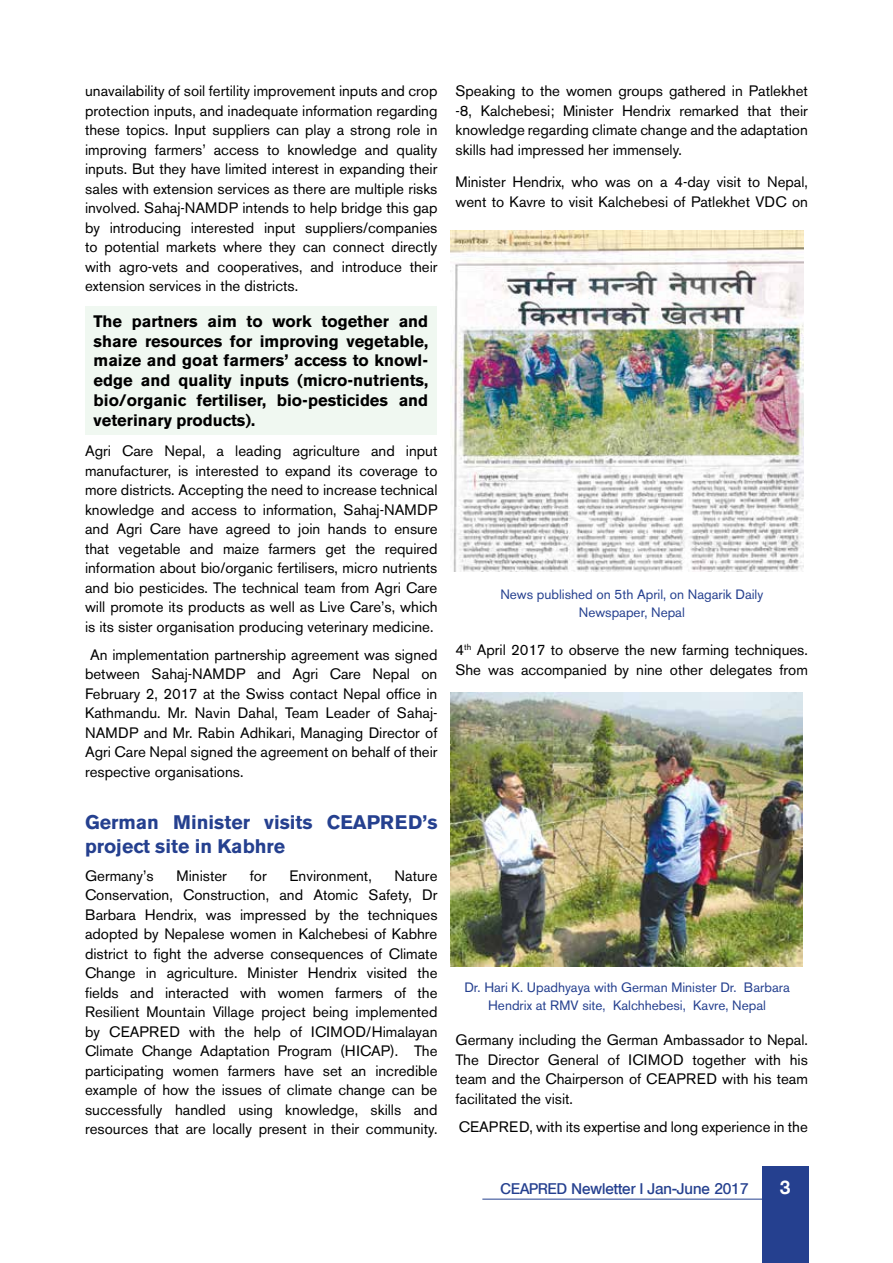
<style>
.page{position:relative;width:893px;height:1263px;background:#fff}
.page>*{position:absolute;margin:0;border:0;box-sizing:border-box;transform-origin:0 0}
.t1{font:700 19.5px/24px "Akzidenz Grotesk BE";color:#25408f}
.t2{font:700 18px "Olympia";color:#fff}
.t3{font:700 16.5px/19.8px "Akzidenz Grotesk BE";color:#000;text-align:justify}
.t4{font:15px/19.5px "Akzidenz Grotesk BE";color:#000;text-align:justify}
.t5{font:600 15px "Olympia";color:#25408f}
.t6{font:13.5px/18px "Akzidenz Grotesk BE";color:#25408f;text-align:center}
</style>
<div class="page">
<div style="left:85px;top:306px;width:352px;height:128px;background:#f0f8f1"></div>
<img style="left:451px;top:231px;width:352px;height:341px">
<img style="left:451px;top:693px;width:352px;height:273px">
<div style="left:762px;top:1166px;width:47px;height:97px;background:#25408f"></div>
<hr style="left:482px;top:1199px;width:281px;height:1px;background:#25408f">
<p class="t4" style="left:85px;top:81px;width:354px">unavailability of soil fertility improvement inputs and crop protection inputs, and inadequate information regarding these topics. Input suppliers can play a strong role in improving farmers’ access to knowledge and quality inputs. But they have limited interest in expanding their sales with extension services as there are multiple risks involved. Sahaj-NAMDP intends to help bridge this gap by introducing interested input suppliers/companies to potential markets where they can connect directly with agro-vets and cooperatives, and introduce their extension services in the districts.</p>
<p class="t3" style="left:94px;top:311px;width:336px">The partners aim to work together and share resources for improving vegetable, maize and goat farmers’ access to knowl&shy;edge and quality inputs (micro-nutrients, bio/organic fertiliser, bio-pesticides and veterinary products).</p>
<p class="t4" style="left:85px;top:441px;width:354px">Agri Care Nepal, a leading agriculture and input manufacturer, is interested to expand its coverage to more districts. Accepting the need to increase technical knowledge and access to information, Sahaj-NAMDP and Agri Care have agreed to join hands to ensure that vegetable and maize farmers get the required information about bio/organic fertilisers, micro nutrients and bio pesticides. The technical team from Agri Care will promote its products as well as Live Care’s, which is its sister organisation producing veterinary medicine.</p>
<p class="t4" style="left:85px;top:645px;width:354px;text-indent:5px">An implementation partnership agreement was signed between Sahaj-NAMDP and Agri Care Nepal on February 2, 2017 at the Swiss contact Nepal office in Kathmandu. Mr. Navin Dahal, Team Leader of Sahaj-NAMDP and Mr. Rabin Adhikari, Managing Director of Agri Care Nepal signed the agreement on behalf of their respective organisations.</p>
<h1 class="t1" style="left:85px;top:810px;width:354px">German Minister visits CEAPRED’s project site in Kabhre</h1>
<p class="t4" style="left:85px;top:866px;width:70px">Germany’s</p>
<p class="t4" style="left:177px;top:866px;width:52px">Minister</p>
<p class="t4" style="left:250px;top:866px;width:18px">for</p>
<p class="t4" style="left:290px;top:866px;width:84px">Environment,</p>
<p class="t4" style="left:85px;top:866px;width:354px;text-indent:310px">Nature Conservation, Construction, and Atomic Safety, Dr Barbara Hendrix, was impressed by the techniques adopted by Nepalese women in Kalchebesi of Kabhre district to fight the adverse consequences of Climate Change in agriculture. Minister Hendrix visited the fields and interacted with women farmers of the Resilient Mountain Village project being implemented by CEAPRED with the help of ICIMOD/Himalayan Climate Change Adaptation Program (HICAP). The participating women farmers have set an incredible example of how the issues of climate change can be successfully handled using knowledge, skills and resources that are locally present in their community.</p>
<p class="t4" style="left:455px;top:81px;width:354px">Speaking to the women groups gathered in Patlekhet -8, Kalchebesi; Minister Hendrix remarked that their knowledge regarding climate change and the adaptation skills had impressed her immensely.</p>
<p class="t4" style="left:455px;top:172px;width:354px">Minister Hendrix, who was on a 4-day visit to Nepal, went to Kavre to visit Kalchebesi of Patlekhet VDC on</p>
<p class="t6" style="left:500px;top:585px;width:264px">News published on 5th April, on Nagarik Daily<br>Newspaper, Nepal</p>
<p class="t4" style="left:455px;top:640px;width:354px">4<sup>th</sup> April 2017 to observe the new farming techniques.<br>She was accompanied by nine other delegates from</p>
<p class="t6" style="left:464px;top:978px;width:327px">Dr. Hari K. Upadhyaya with German Minister Dr. Barbara<br>Hendrix at RMV site, Kalchhebesi, Kavre, Nepal</p>
<p class="t4" style="left:455px;top:1030px;width:354px">Germany including the German Ambassador to Nepal.<br>The Director General of ICIMOD together with his team and the Chairperson of CEAPRED with his team facilitated the visit.</p>
<p class="t4" style="left:459px;top:1117px;width:351px">CEAPRED, with its expertise and long experience in the</p>
<p class="t5" style="left:501px;top:1179px;width:250px">CEAPRED Newletter I Jan-June 2017</p>
<p class="t2" style="left:780px;top:1177px;width:12px">3</p>
</div>
